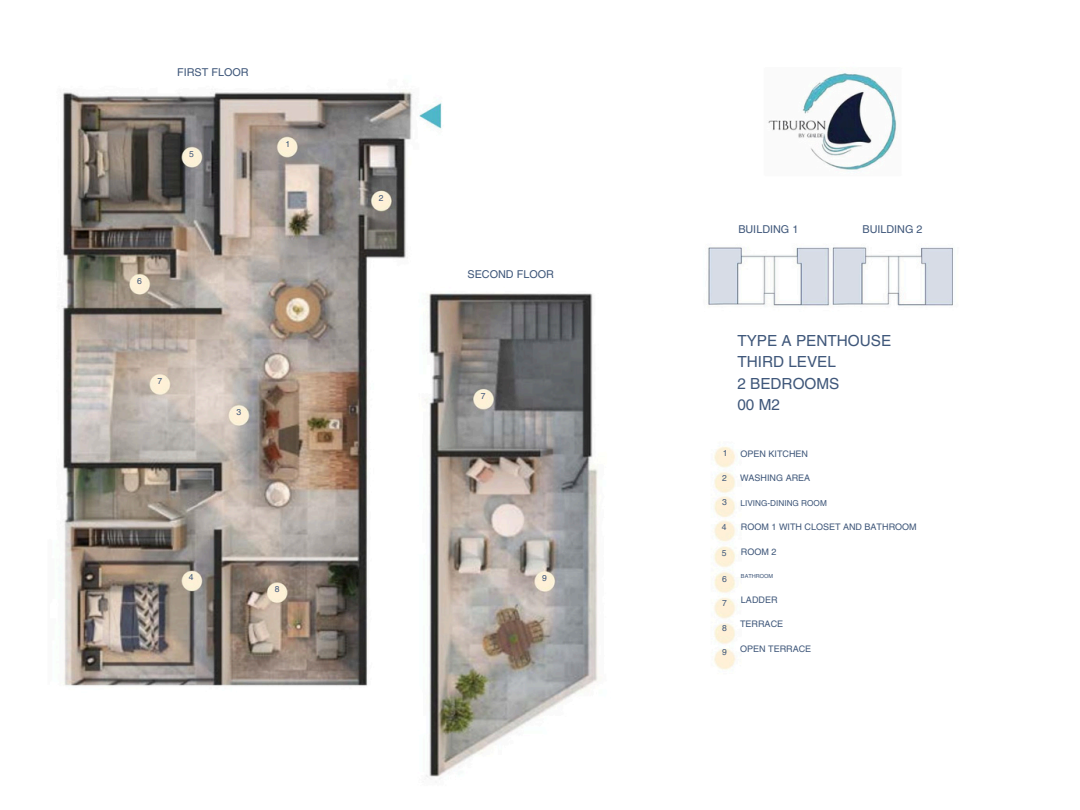
<style>
.page{position:relative;width:1080px;height:810px;background:#fff}
.page>*{position:absolute;margin:0;border:0;box-sizing:border-box;transform-origin:0 0}
.t1{font:15.25px/21.5px "Helvetica LT Pro";color:#3f577a}
.t2{font:10.75px "Helvetica LT Pro";color:#3f577a}
.t3{font:9px "Helvetica LT Pro";color:#3f577a}
.t4{font:8.5px "Helvetica LT Pro";color:#3f577a}
.t5{font:8.25px "Helvetica LT Pro";color:#3f577a}
.t6{font:5.5px "Helvetica LT Pro";color:#3f577a}
</style>
<div class="page">
<img style="left:61px;top:73px;width:892px;height:707px">
<h2 class="t2" style="left:177px;top:68px;width:73px">FIRST FLOOR</h2>
<p class="t4" style="left:189px;top:151px;width:6px">5</p>
<p class="t4" style="left:286px;top:141px;width:6px">1</p>
<p class="t4" style="left:137px;top:278px;width:6px">6</p>
<p class="t4" style="left:157px;top:378px;width:6px">7</p>
<p class="t4" style="left:236px;top:409px;width:6px">3</p>
<p class="t4" style="left:189px;top:574px;width:6px">4</p>
<p class="t4" style="left:275px;top:586px;width:6px">8</p>
<p class="t4" style="left:379px;top:194px;width:6px">2</p>
<h2 class="t2" style="left:468px;top:271px;width:88px">SECOND FLOOR</h2>
<p class="t4" style="left:481px;top:393px;width:6px">7</p>
<p class="t4" style="left:542px;top:575px;width:6px">9</p>
<h2 class="t2" style="left:738px;top:225px;width:62px">BUILDING 1</h2>
<h2 class="t2" style="left:863px;top:225px;width:62px">BUILDING 2</h2>
<h1 class="t1" style="left:737px;top:331px;width:155px">TYPE A PENTHOUSE<br>THIRD LEVEL<br>2 BEDROOMS<br>00 M2</h1>
<p class="t4" style="left:723px;top:450px;width:6px">1</p>
<p class="t4" style="left:722px;top:475px;width:6px">2</p>
<p class="t4" style="left:722px;top:499px;width:6px">3</p>
<p class="t4" style="left:722px;top:523px;width:6px">4</p>
<p class="t4" style="left:722px;top:550px;width:6px">5</p>
<p class="t4" style="left:722px;top:576px;width:6px">6</p>
<p class="t4" style="left:722px;top:600px;width:6px">7</p>
<p class="t4" style="left:722px;top:625px;width:6px">8</p>
<p class="t4" style="left:722px;top:649px;width:6px">9</p>
<h3 class="t3" style="left:740px;top:451px;width:69px">OPEN KITCHEN</h3>
<h3 class="t3" style="left:740px;top:475px;width:72px">WASHING AREA</h3>
<h3 class="t5" style="left:741px;top:500px;width:88px">LIVING-DINING ROOM</h3>
<h3 class="t3" style="left:741px;top:524px;width:177px">ROOM 1 WITH CLOSET AND BATHROOM</h3>
<h3 class="t3" style="left:741px;top:548px;width:37px">ROOM 2</h3>
<p class="t6" style="left:741px;top:574px;width:34px">BATHROOM</p>
<h3 class="t3" style="left:741px;top:597px;width:38px">LADDER</h3>
<h3 class="t3" style="left:740px;top:621px;width:45px">TERRACE</h3>
<h3 class="t3" style="left:740px;top:645px;width:73px">OPEN TERRACE</h3>
</div>
